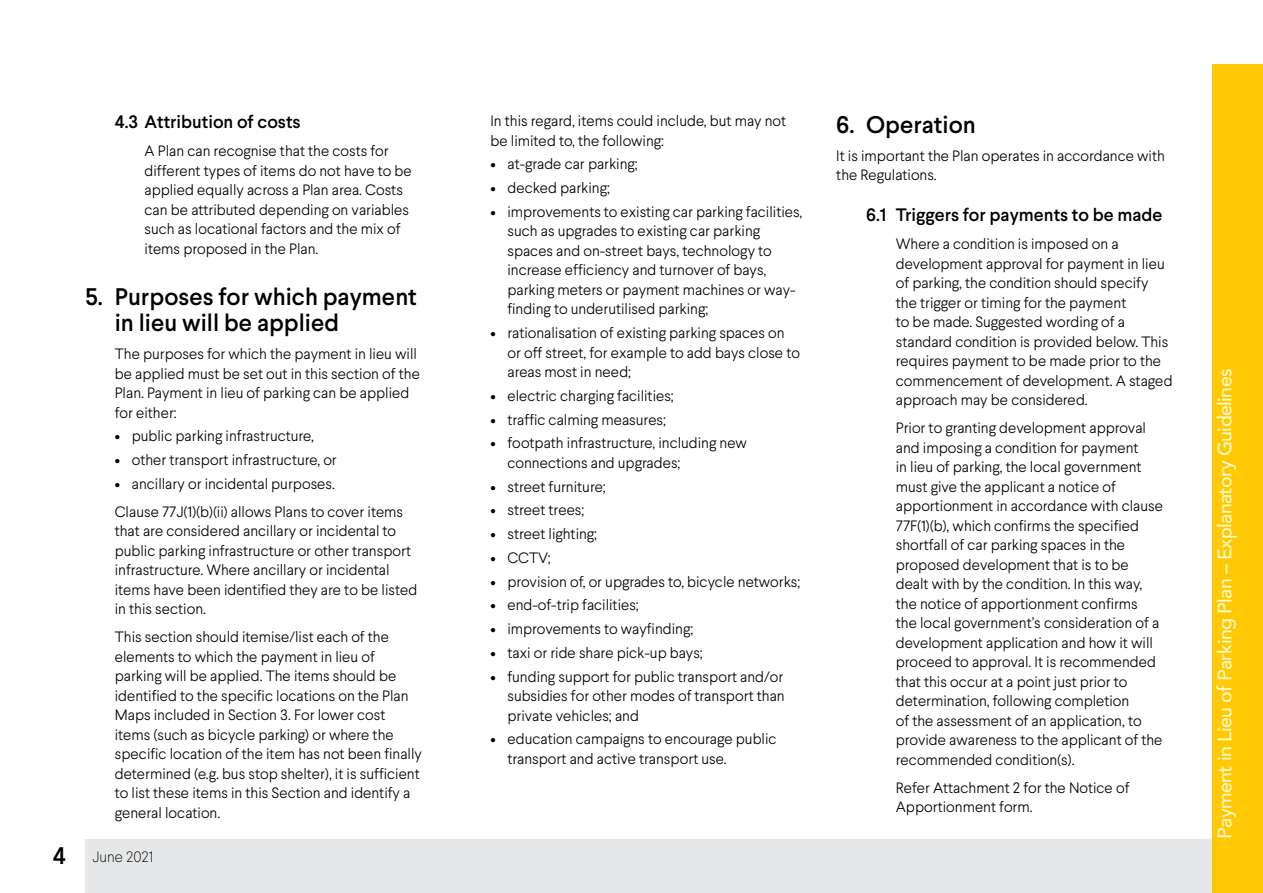
<style>
.page{position:relative;width:1263px;height:893px;background:#fff}
.page>*{position:absolute;margin:0;border:0;box-sizing:border-box;transform-origin:0 0}
.Sub_Headers{font:500 24px/26px "Larsseit";color:#000}
.t1{font:500 19.5px "Avenir";letter-spacing:-.03em;color:#fffac6}
._1_1_headers{font:500 18px "Larsseit";color:#000}
._1_1_text{font:300 15px/19.5px "Larsseit";color:#000}
._1__Text{font:300 15px/19.5px "Larsseit";color:#000}
.Body_copy{font:300 15px/19.5px "Larsseit";color:#000}
.t2{font:100 15px "Larsseit";color:#000}
.s1{font-weight:500;font-size:24px}
</style>
<div class="page">
<div style="left:1212px;top:64px;width:51px;height:829px;background:#ffc907"></div>
<div style="left:85px;top:839px;width:1127px;height:54px;background:#e6e7e8"></div>
<p class="_1_1_headers" style="left:115px;top:111px;width:187px">4.3 Attribution of costs</p>
<p class="_1_1_text" style="left:145px;top:141px;width:269px">A Plan can recognise that the costs for different types of items do not have to be applied equally across a Plan area. Costs can be attributed depending on variables such as locational factors and the mix of items proposed in the Plan.</p>
<p class="Sub_Headers" style="left:115px;top:284px;width:304px;text-indent:-30px">5. Purposes for which payment in lieu will be applied</p>
<p class="_1__Text" style="left:115px;top:344px;width:307px">The purposes for which the payment in lieu will be applied must be set out in this section of the Plan. Payment in lieu of parking can be applied for either:</p>
<p class="_1_1_text" style="left:115px;top:426px;width:201px">• public parking infrastructure,</p>
<p class="_1_1_text" style="left:115px;top:450px;width:223px">• other transport infrastructure, or</p>
<p class="_1_1_text" style="left:115px;top:474px;width:222px">• ancillary or incidental purposes.</p>
<p class="_1__Text" style="left:115px;top:502px;width:304px">Clause 77J(1)(b)(ii) allows Plans to cover items that are considered ancillary or incidental to public parking infrastructure or other transport infrastructure. Where ancillary or incidental items have been identified they are to be listed in this section.</p>
<p class="_1__Text" style="left:115px;top:627px;width:309px">This section should itemise/list each of the elements to which the payment in lieu of parking will be applied. The items should be identified to the specific locations on the Plan Maps included in Section 3. For lower cost items (such as bicycle parking) or where the specific location of the item has not been finally determined (e.g. bus stop shelter), it is sufficient to list these items in this Section and identify a general location.</p>
<p class="t2" style="left:53px;top:847px;width:102px"><span class="s1">4</span> June 2021</p>
<p class="_1__Text" style="left:490px;top:111px;width:297px">In this regard, items could include, but may not be limited to, the following:</p>
<p class="_1_1_text" style="left:490px;top:154px;width:149px">• at-grade car parking;</p>
<p class="_1_1_text" style="left:490px;top:178px;width:121px">• decked parking;</p>
<p class="_1_1_text" style="left:507px;top:202px;width:296px;text-indent:-17px">• improvements to existing car parking facilities, such as upgrades to existing car parking spaces and on-street bays, technology to increase efficiency and turnover of bays, parking meters or payment machines or way&shy;finding to underutilised parking;</p>
<p class="_1_1_text" style="left:507px;top:323px;width:294px;text-indent:-17px">• rationalisation of existing parking spaces on or off street, for example to add bays close to areas most in need;</p>
<p class="_1_1_text" style="left:490px;top:386px;width:185px">• electric charging facilities;</p>
<p class="_1_1_text" style="left:490px;top:409px;width:177px">• traffic calming measures;</p>
<p class="_1_1_text" style="left:507px;top:433px;width:241px;text-indent:-17px">• footpath infrastructure, including new connections and upgrades;</p>
<p class="_1_1_text" style="left:490px;top:476px;width:117px">• street furniture;</p>
<p class="_1_1_text" style="left:490px;top:500px;width:95px">• street trees;</p>
<p class="_1_1_text" style="left:490px;top:524px;width:108px">• street lighting;</p>
<p class="_1_1_text" style="left:490px;top:548px;width:62px">• CCTV;</p>
<p class="_1_1_text" style="left:490px;top:571px;width:311px">• provision of, or upgrades to, bicycle networks;</p>
<p class="_1_1_text" style="left:490px;top:595px;width:150px">• end-of-trip facilities;</p>
<p class="_1_1_text" style="left:490px;top:619px;width:204px">• improvements to wayfinding;</p>
<p class="_1_1_text" style="left:490px;top:643px;width:214px">• taxi or ride share pick-up bays;</p>
<p class="_1_1_text" style="left:507px;top:666px;width:279px;text-align:justify;text-indent:-17px">• funding support for public transport and/or subsidies for other modes of transport than private vehicles; and</p>
<p class="_1_1_text" style="left:507px;top:729px;width:271px;text-indent:-17px">• education campaigns to encourage public transport and active transport use.</p>
<p class="Sub_Headers" style="left:836px;top:111px;width:141px">6. Operation</p>
<p class="Body_copy" style="left:836px;top:146px;width:330px">It is important the Plan operates in accordance with the Regulations.</p>
<p class="_1_1_headers" style="left:866px;top:203px;width:298px">6.1 Triggers for payments to be made</p>
<p class="_1_1_text" style="left:896px;top:234px;width:278px">Where a condition is imposed on a development approval for payment in lieu of parking, the condition should specify the trigger or timing for the payment<br>to be made. Suggested wording of a standard condition is provided below. This requires payment to be made prior to the commencement of development. A staged approach may be considered.</p>
<p class="_1_1_text" style="left:896px;top:418px;width:269px">Prior to granting development approval and imposing a condition for payment<br>in lieu of parking, the local government must give the applicant a notice of apportionment in accordance with clause 77F(1)(b), which confirms the specified shortfall of car parking spaces in the proposed development that is to be dealt with by the condition. In this way, the notice of apportionment confirms<br>the local government’s consideration of a development application and how it will proceed to approval. It is recommended that this occur at a point just prior to determination, following completion<br>of the assessment of an application, to provide awareness to the applicant of the recommended condition(s).</p>
<p class="_1_1_text" style="left:896px;top:777px;width:235px">Refer Attachment 2 for the Notice of<br>Apportionment form.</p>
<h2 class="t1" style="left:1208px;top:839px;width:472px;rotate:-90deg">Payment in Lieu of Parking Plan – Explanatory Guidelines</h2>
</div>
